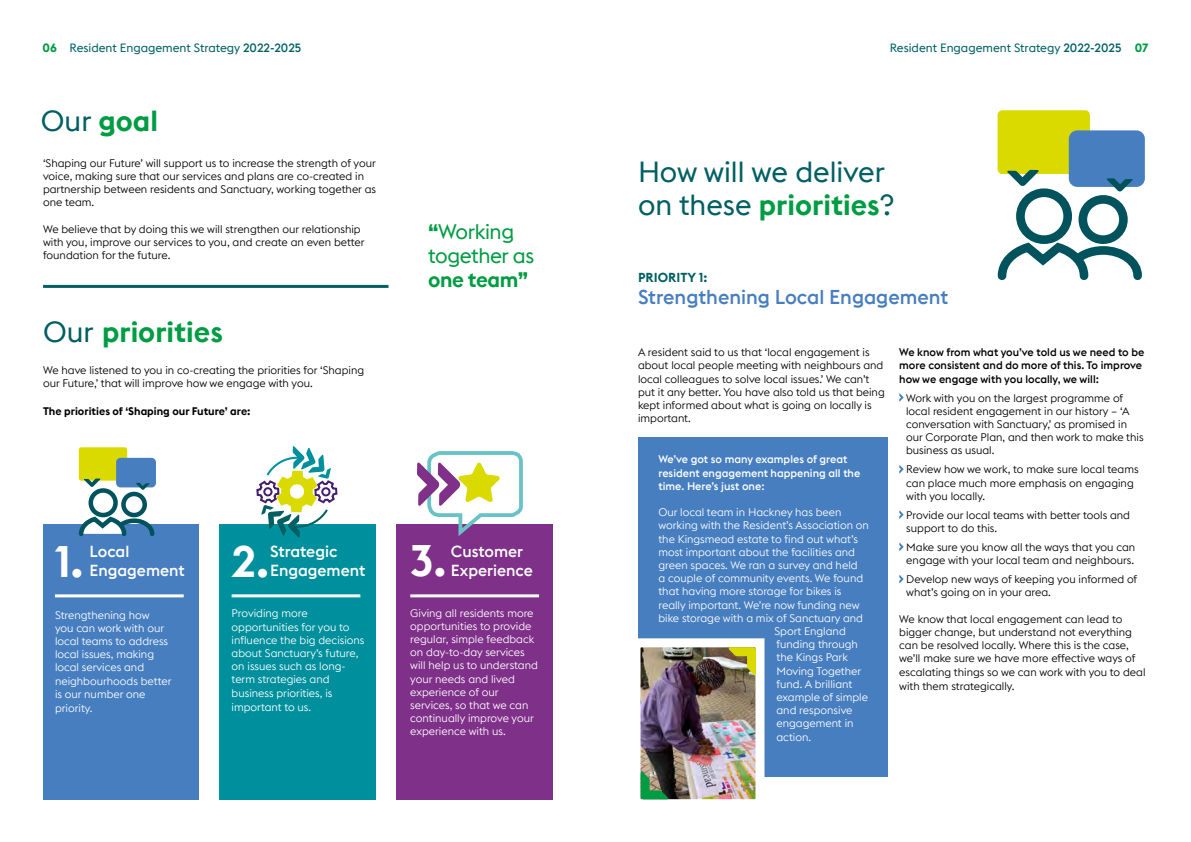
<style>
.page{position:relative;width:1191px;height:842px;background:#fff}
.page>*{position:absolute;margin:0;border:0;box-sizing:border-box;transform-origin:0 0}
.t1{font:600 44px "Euclid Flex B";color:#fff}
.t2{font:29px/33px "Euclid Flex B";color:#005f63}
.t3{font:600 29px "Euclid Flex B";color:#009c43}
.t4{font:21px/24px "Euclid Flex B";letter-spacing:-.02em;color:#009c43}
.t5{font:500 20px "Euclid Flex B";color:#477ec0}
.t6{font:500 16px/19.2px "Euclid Flex B";color:#fff}
.t7{font:600 13px "Euclid Flex B";color:#005f63}
.t8{font:12px "Euclid Flex B";color:#005f63}
.t9{font:300 11px/13.2px "Euclid Flex B";color:#000}
.t10{font:300 11px/13.2px "Euclid Flex B";color:#fff}
.t11{font:500 11px/13.2px "Euclid Flex B";color:#000}
.t12{font:500 11px/13.2px "Euclid Flex B";color:#fff}
.t13{font:600 11px "Euclid Flex B";color:#000}
.s1{font-weight:700;color:#009c43}
.s2{font-weight:500}
.s3{font-weight:400;color:#005f63}
.s4{font-weight:700}
.s5{font-weight:600}
.s6{font-weight:600;color:#009c43}
</style>
<div class="page">
<div style="left:219px;top:523px;width:157px;height:276px;background:#00909d"></div>
<div style="left:396px;top:523px;width:157px;height:276px;background:#7f3089"></div>
<div style="left:43px;top:523px;width:156px;height:276px;background:#477ec0"></div>
<hr style="left:55px;top:594px;width:129px;height:3px;background:#fff">
<svg style="left:417px;top:451px;width:108px;height:85px"></svg>
<div style="left:79px;top:447px;width:48px;height:34px;background:#dada00;border-radius:2px"></div>
<svg style="left:77px;top:458px;width:80px;height:79px"></svg>
<svg style="left:256px;top:446px;width:81px;height:91px"></svg>
<hr style="left:232px;top:594px;width:128px;height:3px;background:#fff">
<hr style="left:410px;top:594px;width:129px;height:3px;background:#fff">
<hr style="left:43px;top:285px;width:345px;height:3px;background:#005f63">
<svg style="left:899px;top:393px;width:4px;height:9px"></svg>
<svg style="left:899px;top:465px;width:4px;height:8px"></svg>
<svg style="left:899px;top:510px;width:4px;height:9px"></svg>
<svg style="left:899px;top:543px;width:4px;height:8px"></svg>
<svg style="left:899px;top:575px;width:4px;height:8px"></svg>
<div style="left:638px;top:437px;width:249px;height:339px;background:#477ec0"></div>
<div style="left:997px;top:110px;width:93px;height:64px;background:#dada00;border-radius:5px"></div>
<svg style="left:997px;top:130px;width:148px;height:151px"></svg>
<img style="left:641px;top:648px;width:113px;height:150px">
<div style="left:631px;top:638px;width:133px;height:170px;border:9px solid #fff"></div>
<svg style="left:728px;top:647px;width:28px;height:28px"></svg>
<svg style="left:640px;top:771px;width:28px;height:28px"></svg>
<p class="t8" style="left:43px;top:41px;width:260px"><span class="s1">06</span> Resident Engagement Strategy <span class="s2">2022-2025</span></p>
<p class="t8" style="left:889px;top:41px;width:260px">Resident Engagement Strategy <span class="s2">2022-2025</span> <span class="s1">07</span></p>
<h2 class="t3" style="left:41px;top:102px;width:119px"><span class="s3">Our</span> goal</h2>
<p class="t9" style="left:43px;top:156px;width:334px">‘Shaping our Future’ will support us to increase the strength of your voice, making sure that our services and plans are co-created in partnership between residents and Sanctuary, working together as one team.</p>
<p class="t9" style="left:43px;top:222px;width:323px">We believe that by doing this we will strengthen our relationship with you, improve our services to you, and create an even better foundation for the future.</p>
<h2 class="t3" style="left:43px;top:313px;width:181px"><span class="s3">Our</span> priorities</h2>
<p class="t9" style="left:43px;top:364px;width:322px">We have listened to you in co-creating the priorities for ‘Shaping our Future,’ that will improve how we engage with you.</p>
<p class="t13" style="left:43px;top:404px;width:209px">The priorities of ‘Shaping our Future’ are:</p>
<h3 class="t4" style="left:428px;top:220px;width:108px"><span class="s4">“</span>Working together as <span class="s5">one team</span><span class="s4">”</span></h3>
<h1 class="t1" style="left:410px;top:532px;width:37px">3.</h1>
<p class="t10" style="left:410px;top:606px;width:129px">Giving all residents more opportunities to provide regular, simple feedback on day-to-day services will help us to understand your needs and lived experience of our services, so that we can continually improve your experience with us.</p>
<h1 class="t1" style="left:232px;top:533px;width:39px">2.</h1>
<p class="t10" style="left:232px;top:607px;width:134px">Providing more opportunities for you to influence the big decisions about Sanctuary’s future, on issues such as long&shy;term strategies and business priorities, is</p>
<p class="t10" style="left:232px;top:701px;width:81px">important to us.</p>
<h1 class="t1" style="left:55px;top:533px;width:30px">1.</h1>
<p class="t10" style="left:55px;top:608px;width:118px">Strengthening how<br>you can work with our local teams to address local issues, making local services and neighbourhoods better is our number one</p>
<p class="t10" style="left:55px;top:702px;width:39px">priority.</p>
<h3 class="t6" style="left:90px;top:542px;width:97px">Local<br>Engagement</h3>
<h3 class="t6" style="left:270px;top:542px;width:97px">Strategic<br>Engagement</h3>
<h3 class="t6" style="left:451px;top:542px;width:84px">Customer<br>Experience</h3>
<h2 class="t2" style="left:638px;top:156px;width:258px">How will we deliver on these <span class="s6">priorities</span>?</h2>
<p class="t7" style="left:638px;top:269px;width:71px">PRIORITY 1:</p>
<h3 class="t5" style="left:638px;top:284px;width:312px">Strengthening Local Engagement</h3>
<p class="t9" style="left:638px;top:346px;width:248px">A resident said to us that ‘local engagement is about local people meeting with neighbours and local colleagues to solve local issues.’ We can’t put it any better. You have also told us that being kept informed about what is going on locally is important.</p>
<p class="t11" style="left:899px;top:346px;width:247px">We know from what you’ve told us we need to be more consistent and do more of this. To improve how we engage with you locally, we will:</p>
<p class="t9" style="left:906px;top:391px;width:239px">Work with you on the largest programme of local resident engagement in our history – ‘A conversation with Sanctuary,’ as promised in our Corporate Plan, and then work to make this business as usual.</p>
<p class="t9" style="left:906px;top:463px;width:234px">Review how we work, to make sure local teams can place much more emphasis on engaging with you locally.</p>
<p class="t9" style="left:906px;top:508px;width:225px">Provide our local teams with better tools and support to do this.</p>
<p class="t9" style="left:906px;top:541px;width:230px">Make sure you know all the ways that you can engage with your local team and neighbours.</p>
<p class="t9" style="left:906px;top:573px;width:232px">Develop new ways of keeping you informed of what’s going on in your area.</p>
<p class="t9" style="left:899px;top:612px;width:248px">We know that local engagement can lead to bigger change, but understand not everything can be resolved locally. Where this is the case, we’ll make sure we have more effective ways of escalating things so we can work with you to deal</p>
<p class="t9" style="left:899px;top:680px;width:117px">with them strategically.</p>
<p class="t12" style="left:658px;top:453px;width:203px">We’ve got so many examples of great resident engagement happening all the time. Here’s just one:</p>
<p class="t10" style="left:658px;top:506px;width:185px">Our local team in Hackney has been</p>
<p class="t10" style="left:658px;top:519px;width:212px">working with the Resident’s Association on</p>
<p class="t10" style="left:658px;top:532px;width:201px">the Kingsmead estate to find out what’s</p>
<p class="t10" style="left:658px;top:545px;width:198px">most important about the facilities and</p>
<p class="t10" style="left:658px;top:559px;width:201px">green spaces. We ran a survey and held</p>
<p class="t10" style="left:658px;top:572px;width:206px">a couple of community events. We found</p>
<p class="t10" style="left:658px;top:585px;width:184px">that having more storage for bikes is</p>
<p class="t10" style="left:658px;top:598px;width:203px">really important. We’re now funding new</p>
<p class="t10" style="left:658px;top:611px;width:206px">bike storage with a mix of Sanctuary and</p>
<p class="t10" style="left:774px;top:625px;width:73px">Sport England</p>
<p class="t10" style="left:776px;top:638px;width:83px">funding through</p>
<p class="t10" style="left:776px;top:651px;width:73px">the Kings Park</p>
<p class="t10" style="left:776px;top:664px;width:86px">Moving Together</p>
<p class="t10" style="left:776px;top:677px;width:77px">fund. A brilliant</p>
<p class="t10" style="left:776px;top:691px;width:93px">example of simple</p>
<p class="t10" style="left:776px;top:704px;width:78px">and responsive</p>
<p class="t10" style="left:776px;top:717px;width:79px">engagement in</p>
<p class="t10" style="left:776px;top:730px;width:36px">action.</p>
</div>
